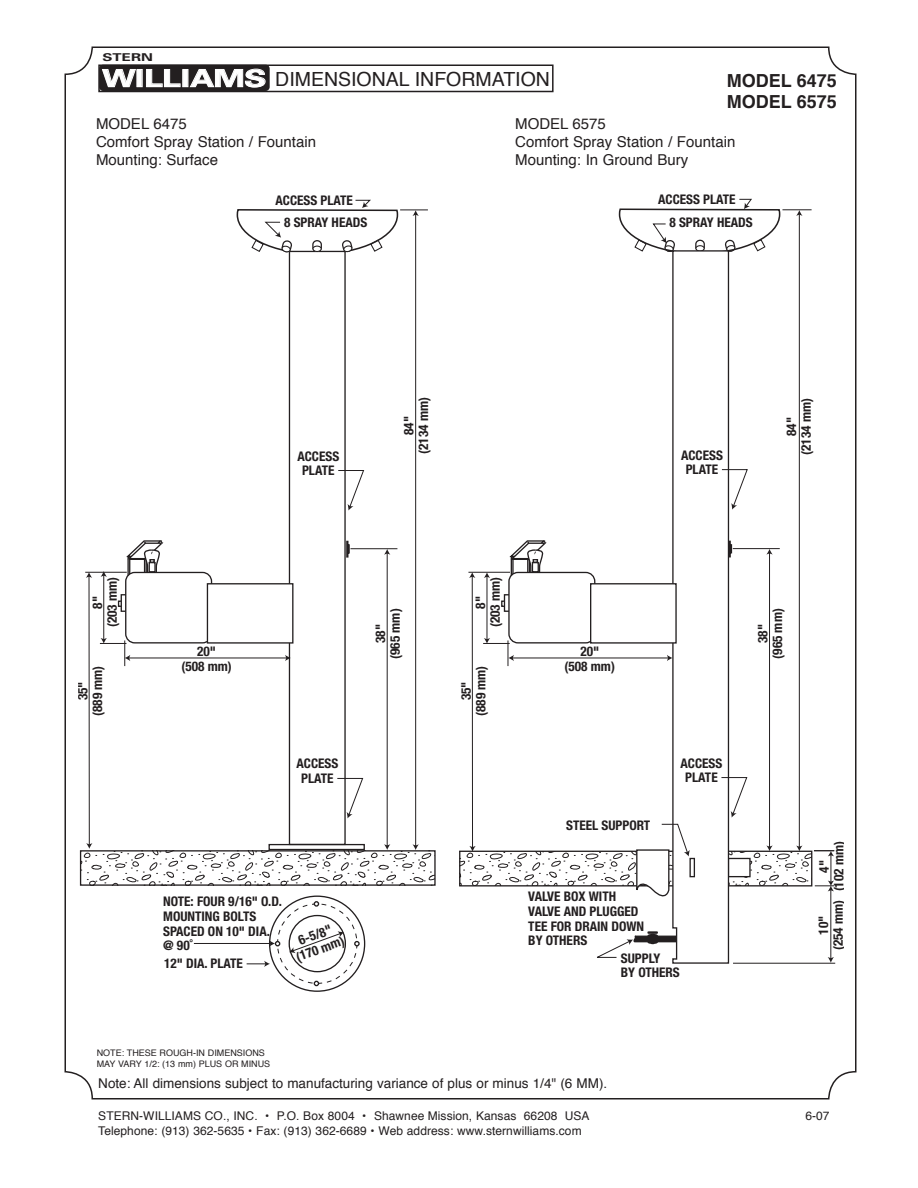
<style>
.page{position:relative;width:918px;height:1188px;background:#fff}
.page>*{position:absolute;margin:0;border:0;box-sizing:border-box;transform-origin:0 0}
.t1{font:700 23.85px "Univers";letter-spacing:-.02em;color:#fff;scale:1.4 1}
.t2{font:19.5px "Helvetica";color:#231f20}
.t3{font:700 18px/21.6px "Helvetica";color:#231f20}
.t4{font:15px/18px "Helvetica";color:#231f20}
.t5{font:13.5px "Helvetica";color:#231f20}
.t6{font:700 condensed 13.35px/14.5px "Helvetica Neue";color:#231f20;text-align:center}
.t7{font:12px/14.4px "Helvetica";letter-spacing:.005em;color:#231f20}
.t8{font:700 10.8px "Univers";color:#231f20;scale:1.4 1}
.t9{font:9px/10.8px "Helvetica";color:#231f20}
</style>
<div class="page">
<svg style="left:99px;top:65px;width:171px;height:26px"></svg>
<svg style="left:102px;top:69px;width:34px;height:18px"></svg>
<svg style="left:146px;top:69px;width:34px;height:18px"></svg>
<svg style="left:190px;top:69px;width:75px;height:18px"></svg>
<div style="left:98px;top:64px;width:456px;height:28px;border:2px solid #231f20"></div>
<svg style="left:80px;top:850px;width:156px;height:36px"></svg>
<svg style="left:275px;top:967px;width:85px;height:25px"></svg>
<svg style="left:314px;top:981px;width:5px;height:5px"></svg>
<div style="left:125px;top:572px;width:87px;height:72px;border:1px solid #231f20;border-radius:9px"></div>
<div style="left:207px;top:583px;width:86px;height:61px;background:#fff;border:1px solid #231f20"></div>
<hr style="left:85px;top:572px;width:42px;height:1px;background:#231f20">
<svg style="left:117px;top:540px;width:47px;height:68px"></svg>
<hr style="left:103px;top:575px;width:1px;height:65px;background:#231f20">
<svg style="left:101px;top:571px;width:6px;height:6px"></svg>
<hr style="left:89px;top:576px;width:1px;height:269px;background:#231f20">
<svg style="left:86px;top:843px;width:6px;height:6px"></svg>
<svg style="left:86px;top:572px;width:6px;height:6px"></svg>
<hr style="left:129px;top:658px;width:158px;height:1px;background:#231f20">
<svg style="left:100px;top:638px;width:30px;height:28px"></svg>
<hr style="left:194px;top:943px;width:77px;height:1px;background:#231f20">
<svg style="left:236px;top:199px;width:599px;height:768px"></svg>
<p class="t8" style="left:103px;top:51px;width:38px">STERN</p>
<h1 class="t1" style="left:102px;top:64px;width:119px">WILLIAMS</h1>
<h2 class="t2" style="left:275px;top:62px;width:276px">DIMENSIONAL INFORMATION</h2>
<h3 class="t3" style="left:727px;top:69px;width:112px">MODEL 6475<br>MODEL 6575</h3>
<p class="t4" style="left:96px;top:115px;width:222px">MODEL 6475<br>Comfort Spray Station / Fountain<br>Mounting: Surface</p>
<p class="t4" style="left:515px;top:114px;width:222px">MODEL 6575<br>Comfort Spray Station / Fountain<br>Mounting: In Ground Bury</p>
<p class="t6" style="left:284px;top:189px;width:85px;line-height:22.4px;text-align:left;text-indent:-9px">ACCESS PLATE<br>8 SPRAY HEADS</p>
<p class="t6" style="left:669px;top:187px;width:85px;line-height:23.7px;text-align:left;text-indent:-11px">ACCESS PLATE<br>8 SPRAY HEADS</p>
<p class="t6" style="left:90px;top:627px;width:52px;rotate:-90deg">8"<br>(203 mm)</p>
<p class="t6" style="left:75px;top:716px;width:52px;rotate:-90deg">35"<br>(889 mm)</p>
<p class="t6" style="left:297px;top:448px;width:43px">ACCESS<br>PLATE</p>
<p class="t6" style="left:401px;top:454px;width:58px;rotate:-90deg">84"<br>(2134 mm)</p>
<p class="t6" style="left:681px;top:447px;width:43px">ACCESS<br>PLATE</p>
<p class="t6" style="left:784px;top:455px;width:58px;rotate:-90deg">84"<br>(2134 mm)</p>
<p class="t6" style="left:181px;top:644px;width:52px">20"<br>(508 mm)</p>
<p class="t6" style="left:373px;top:659px;width:52px;rotate:-90deg">38"<br>(965 mm)</p>
<p class="t6" style="left:296px;top:756px;width:43px">ACCESS<br>PLATE</p>
<p class="t6" style="left:473px;top:627px;width:52px;rotate:-90deg">8"<br>(203 mm)</p>
<p class="t6" style="left:459px;top:716px;width:52px;rotate:-90deg">35"<br>(889 mm)</p>
<p class="t6" style="left:565px;top:644px;width:52px">20"<br>(508 mm)</p>
<p class="t6" style="left:566px;top:818px;width:86px">STEEL SUPPORT</p>
<p class="t6" style="left:681px;top:755px;width:43px">ACCESS<br>PLATE</p>
<p class="t6" style="left:528px;top:889px;width:117px;text-align:left">VALVE BOX WITH<br>VALVE AND PLUGGED<br>TEE FOR DRAIN DOWN<br>BY OTHERS</p>
<p class="t6" style="left:163px;top:894px;width:120px;text-align:left">NOTE: FOUR 9/16" O.D.<br>MOUNTING BOLTS<br>SPACED ON 10" DIA. @ 90˚</p>
<p class="t6" style="left:164px;top:956px;width:80px">12" DIA. PLATE</p>
<p class="t6" style="left:621px;top:950px;width:61px;text-align:left">SUPPLY<br>BY OTHERS</p>
<p class="t6" style="left:289px;top:936px;width:52px;rotate:-20deg">6-5/8" (170 mm)</p>
<p class="t6" style="left:755px;top:659px;width:52px;rotate:-90deg">38"<br>(965 mm)</p>
<p class="t6" style="left:817px;top:891px;width:52px;rotate:-90deg">4"<br>(102 mm)</p>
<p class="t6" style="left:816px;top:950px;width:52px;rotate:-90deg">10"<br>(254 mm)</p>
<p class="t9" style="left:97px;top:1047px;width:175px">NOTE: THESE ROUGH-IN DIMENSIONS<br>MAY VARY 1/2: (13 mm) PLUS OR MINUS</p>
<p class="t5" style="left:98px;top:1072px;width:511px">Note: All dimensions subject to manufacturing variance of plus or minus 1/4" (6 MM).</p>
<p class="t7" style="left:98px;top:1108px;width:493px">STERN-WILLIAMS CO., INC. • P.O. Box 8004 • Shawnee Mission, Kansas 66208 USA<br>Telephone: (913) 362-5635 • Fax: (913) 362-6689 • Web address: www.sternwilliams.com</p>
<p class="t7" style="left:805px;top:1108px;width:26px">6-07</p>
</div>
